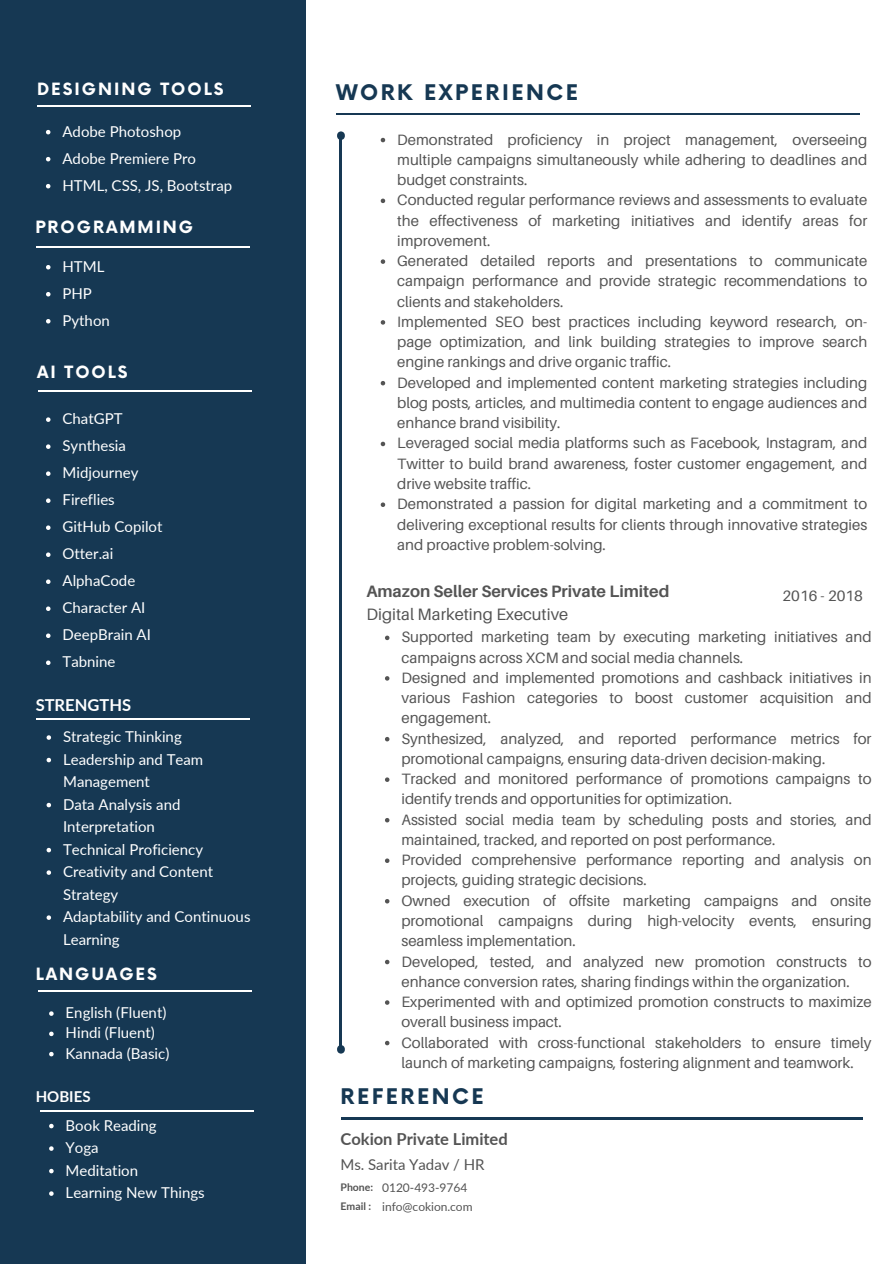
<style>
.page{position:relative;width:894px;height:1264px;background:#fff}
.page>*{position:absolute;margin:0;border:0;box-sizing:border-box;transform-origin:0 0}
.t1{font:700 21px "Now";letter-spacing:.12em;color:#163853}
.t2{font:700 16.5px "Now";letter-spacing:.12em;color:#fff}
.t3{font:700 16.5px "Aileron";color:#545454}
.t4{font:16.5px "Aileron";color:#545454}
.t5{font:700 16.5px "Lato";color:#545454}
.t6{font:700 16.5px "Lato";color:#fff}
.t7{font:15px/20.2px "Aileron";color:#545454;text-align:justify}
.t8{font:15px/22.5px "Lato";color:#fff}
.t9{font:15px "Lato";letter-spacing:-.005em;color:#545454}
.t10{font:700 15px "Lato";color:#fff}
.t11{font:12px "Lato";letter-spacing:-.005em;color:#545454}
.t12{font:700 10.5px "Lato";color:#545454}
</style>
<div class="page">
<div style="left:0;top:0;width:305px;height:1263px;background:#163853"></div>
<hr style="left:36px;top:246px;width:214px;height:2px;background:#fff">
<hr style="left:38px;top:391px;width:213px;height:1px;background:#fff">
<hr style="left:36px;top:718px;width:214px;height:1px;background:#fff">
<hr style="left:40px;top:1110px;width:213px;height:1px;background:#fff">
<hr style="left:37px;top:105px;width:214px;height:2px;background:#fff">
<hr style="left:38px;top:990px;width:213px;height:1px;background:#fff">
<hr style="left:336px;top:114px;width:522px;height:1px;background:#163853">
<hr style="left:341px;top:1117px;width:521px;height:2px;background:#163853">
<svg style="left:46px;top:130px;width:4px;height:4px"></svg>
<svg style="left:46px;top:157px;width:4px;height:4px"></svg>
<svg style="left:46px;top:184px;width:4px;height:4px"></svg>
<svg style="left:46px;top:265px;width:4px;height:4px"></svg>
<svg style="left:46px;top:292px;width:4px;height:4px"></svg>
<svg style="left:46px;top:319px;width:4px;height:4px"></svg>
<svg style="left:46px;top:417px;width:4px;height:5px"></svg>
<svg style="left:46px;top:444px;width:4px;height:5px"></svg>
<svg style="left:46px;top:471px;width:4px;height:5px"></svg>
<svg style="left:46px;top:498px;width:4px;height:5px"></svg>
<svg style="left:46px;top:525px;width:4px;height:5px"></svg>
<svg style="left:46px;top:552px;width:4px;height:5px"></svg>
<svg style="left:46px;top:579px;width:4px;height:5px"></svg>
<svg style="left:46px;top:606px;width:4px;height:5px"></svg>
<svg style="left:46px;top:633px;width:4px;height:5px"></svg>
<svg style="left:46px;top:660px;width:4px;height:5px"></svg>
<svg style="left:47px;top:735px;width:4px;height:4px"></svg>
<svg style="left:47px;top:757px;width:4px;height:5px"></svg>
<svg style="left:47px;top:802px;width:4px;height:5px"></svg>
<svg style="left:47px;top:847px;width:4px;height:5px"></svg>
<svg style="left:47px;top:870px;width:4px;height:4px"></svg>
<svg style="left:47px;top:915px;width:4px;height:4px"></svg>
<svg style="left:49px;top:1123px;width:5px;height:5px"></svg>
<svg style="left:49px;top:1146px;width:5px;height:4px"></svg>
<svg style="left:49px;top:1168px;width:5px;height:5px"></svg>
<svg style="left:49px;top:1191px;width:5px;height:4px"></svg>
<svg style="left:49px;top:1011px;width:5px;height:4px"></svg>
<svg style="left:49px;top:1031px;width:5px;height:5px"></svg>
<svg style="left:49px;top:1051px;width:5px;height:5px"></svg>
<svg style="left:337px;top:131px;width:8px;height:9px"></svg>
<hr style="left:339px;top:136px;width:3px;height:913px;background:#163853">
<svg style="left:337px;top:1045px;width:8px;height:8px"></svg>
<svg style="left:385px;top:635px;width:4px;height:5px"></svg>
<svg style="left:385px;top:676px;width:4px;height:4px"></svg>
<svg style="left:385px;top:737px;width:4px;height:4px"></svg>
<svg style="left:385px;top:777px;width:4px;height:5px"></svg>
<svg style="left:385px;top:818px;width:4px;height:4px"></svg>
<svg style="left:385px;top:858px;width:4px;height:5px"></svg>
<svg style="left:385px;top:899px;width:4px;height:4px"></svg>
<svg style="left:385px;top:959px;width:4px;height:5px"></svg>
<svg style="left:385px;top:1000px;width:4px;height:4px"></svg>
<svg style="left:385px;top:1040px;width:4px;height:5px"></svg>
<svg style="left:380px;top:138px;width:5px;height:4px"></svg>
<svg style="left:380px;top:198px;width:5px;height:5px"></svg>
<svg style="left:380px;top:259px;width:5px;height:5px"></svg>
<svg style="left:380px;top:320px;width:5px;height:4px"></svg>
<svg style="left:380px;top:381px;width:5px;height:4px"></svg>
<svg style="left:380px;top:441px;width:5px;height:5px"></svg>
<svg style="left:380px;top:502px;width:5px;height:5px"></svg>
<p class="t2" style="left:37px;top:80px;width:188px">DESIGNING TOOLS</p>
<p class="t8" style="left:62px;top:120px;width:120px">Adobe Photoshop</p>
<h2 class="t8" style="left:62px;top:147px;width:135px">Adobe Premiere Pro</h2>
<p class="t8" style="left:62px;top:174px;width:171px">HTML, CSS, JS, Bootstrap</p>
<h2 class="t2" style="left:35px;top:218px;width:159px">PROGRAMMING</h2>
<p class="t8" style="left:62px;top:255px;width:43px">HTML</p>
<p class="t8" style="left:62px;top:282px;width:31px">PHP</p>
<h2 class="t8" style="left:62px;top:309px;width:49px">Python</h2>
<p class="t2" style="left:37px;top:363px;width:92px">AI TOOLS</p>
<p class="t8" style="left:62px;top:407px;width:62px">ChatGPT</p>
<p class="t8" style="left:62px;top:434px;width:65px">Synthesia</p>
<p class="t8" style="left:62px;top:461px;width:77px">Midjourney</p>
<p class="t8" style="left:62px;top:488px;width:54px">Fireflies</p>
<p class="t8" style="left:62px;top:515px;width:101px">GitHub Copilot</p>
<p class="t8" style="left:62px;top:542px;width:52px">Otter.ai</p>
<p class="t8" style="left:62px;top:569px;width:74px">AlphaCode</p>
<p class="t8" style="left:62px;top:596px;width:84px">Character AI</p>
<p class="t8" style="left:62px;top:623px;width:90px">DeepBrain AI</p>
<p class="t8" style="left:62px;top:650px;width:54px">Tabnine</p>
<p class="t6" style="left:36px;top:694px;width:97px">STRENGTHS</p>
<p class="t8" style="left:63px;top:725px;width:120px">Strategic Thinking</p>
<p class="t8" style="left:63px;top:747px;width:142px">Leadership and Team<br>Management</p>
<p class="t8" style="left:63px;top:792px;width:119px">Data Analysis and<br>Interpretation</p>
<p class="t8" style="left:63px;top:837px;width:141px">Technical Proficiency</p>
<p class="t8" style="left:63px;top:860px;width:152px">Creativity and Content<br>Strategy</p>
<p class="t8" style="left:63px;top:905px;width:189px">Adaptability and Continuous<br>Learning</p>
<p class="t2" style="left:36px;top:965px;width:123px">LANGUAGES</p>
<p class="t8" style="left:66px;top:1001px;width:102px">English (Fluent)</p>
<p class="t8" style="left:66px;top:1021px;width:91px">Hindi (Fluent)</p>
<p class="t8" style="left:66px;top:1041px;width:105px">Kannada (Basic)</p>
<h2 class="t10" style="left:36px;top:1087px;width:56px">HOBIES</h2>
<p class="t8" style="left:66px;top:1113px;width:93px">Book Reading</p>
<p class="t8" style="left:66px;top:1135px;width:35px">Yoga</p>
<p class="t8" style="left:66px;top:1158px;width:74px">Meditation</p>
<p class="t8" style="left:66px;top:1180px;width:140px">Learning New Things</p>
<h1 class="t1" style="left:336px;top:81px;width:243px">WORK EXPERIENCE</h1>
<h1 class="t7" style="left:397px;top:129px;width:471px">Demonstrated proficiency in project management, overseeing multiple campaigns simultaneously while adhering to deadlines and budget constraints.</h1>
<h4 class="t7" style="left:397px;top:190px;width:471px">Conducted regular performance reviews and assessments to evaluate the effectiveness of marketing initiatives and identify areas for improvement.</h4>
<h5 class="t7" style="left:397px;top:250px;width:471px">Generated detailed reports and presentations to communicate campaign performance and provide strategic recommendations to clients and stakeholders.</h5>
<h6 class="t7" style="left:397px;top:311px;width:471px">Implemented SEO best practices including keyword research, on&shy;page optimization, and link building strategies to improve search engine rankings and drive organic traffic.</h6>
<p class="t7" style="left:397px;top:372px;width:471px">Developed and implemented content marketing strategies including blog posts, articles, and multimedia content to engage audiences and enhance brand visibility.</p>
<h6 class="t7" style="left:397px;top:433px;width:471px">Leveraged social media platforms such as Facebook, Instagram, and Twitter to build brand awareness, foster customer engagement, and drive website traffic.</h6>
<p class="t7" style="left:397px;top:493px;width:471px">Demonstrated a passion for digital marketing and a commitment to delivering exceptional results for clients through innovative strategies and proactive problem-solving.</p>
<h3 class="t3" style="left:366px;top:581px;width:304px">Amazon Seller Services Private Limited</h3>
<h4 class="t7" style="left:782px;top:585px;width:82px">2016 - 2018</h4>
<h5 class="t4" style="left:366px;top:603px;width:203px">Digital Marketing Executive</h5>
<p class="t7" style="left:401px;top:626px;width:471px">Supported marketing team by executing marketing initiatives and campaigns across XCM and social media channels.</p>
<p class="t7" style="left:401px;top:667px;width:471px">Designed and implemented promotions and cashback initiatives in various Fashion categories to boost customer acquisition and engagement.</p>
<p class="t7" style="left:401px;top:728px;width:471px">Synthesized, analyzed, and reported performance metrics for promotional campaigns, ensuring data-driven decision-making.</p>
<p class="t7" style="left:401px;top:768px;width:471px">Tracked and monitored performance of promotions campaigns to identify trends and opportunities for optimization.</p>
<p class="t7" style="left:401px;top:809px;width:471px">Assisted social media team by scheduling posts and stories, and maintained, tracked, and reported on post performance.</p>
<p class="t7" style="left:401px;top:849px;width:471px">Provided comprehensive performance reporting and analysis on projects, guiding strategic decisions.</p>
<p class="t7" style="left:401px;top:890px;width:471px">Owned execution of offsite marketing campaigns and onsite promotional campaigns during high-velocity events, ensuring seamless implementation.</p>
<p class="t7" style="left:401px;top:950px;width:471px">Developed, tested, and analyzed new promotion constructs to enhance conversion rates, sharing findings within the organization.</p>
<p class="t7" style="left:401px;top:991px;width:471px">Experimented with and optimized promotion constructs to maximize overall business impact.</p>
<p class="t7" style="left:401px;top:1031px;width:471px">Collaborated with cross-functional stakeholders to ensure timely launch of marketing campaigns, fostering alignment and teamwork.</p>
<p class="t1" style="left:340px;top:1085px;width:145px">REFERENCE</p>
<p class="t5" style="left:340px;top:1128px;width:169px">Cokion Private Limited</p>
<p class="t12" style="left:340px;top:1180px;width:34px">Phone:</p>
<p class="t12" style="left:340px;top:1199px;width:32px">Email :</p>
<p class="t9" style="left:340px;top:1155px;width:145px">Ms. Sarita Yadav / HR</p>
<p class="t11" style="left:382px;top:1180px;width:87px">0120-493-9764</p>
<p class="t11" style="left:382px;top:1198px;width:92px">info@cokion.com</p>
</div>
